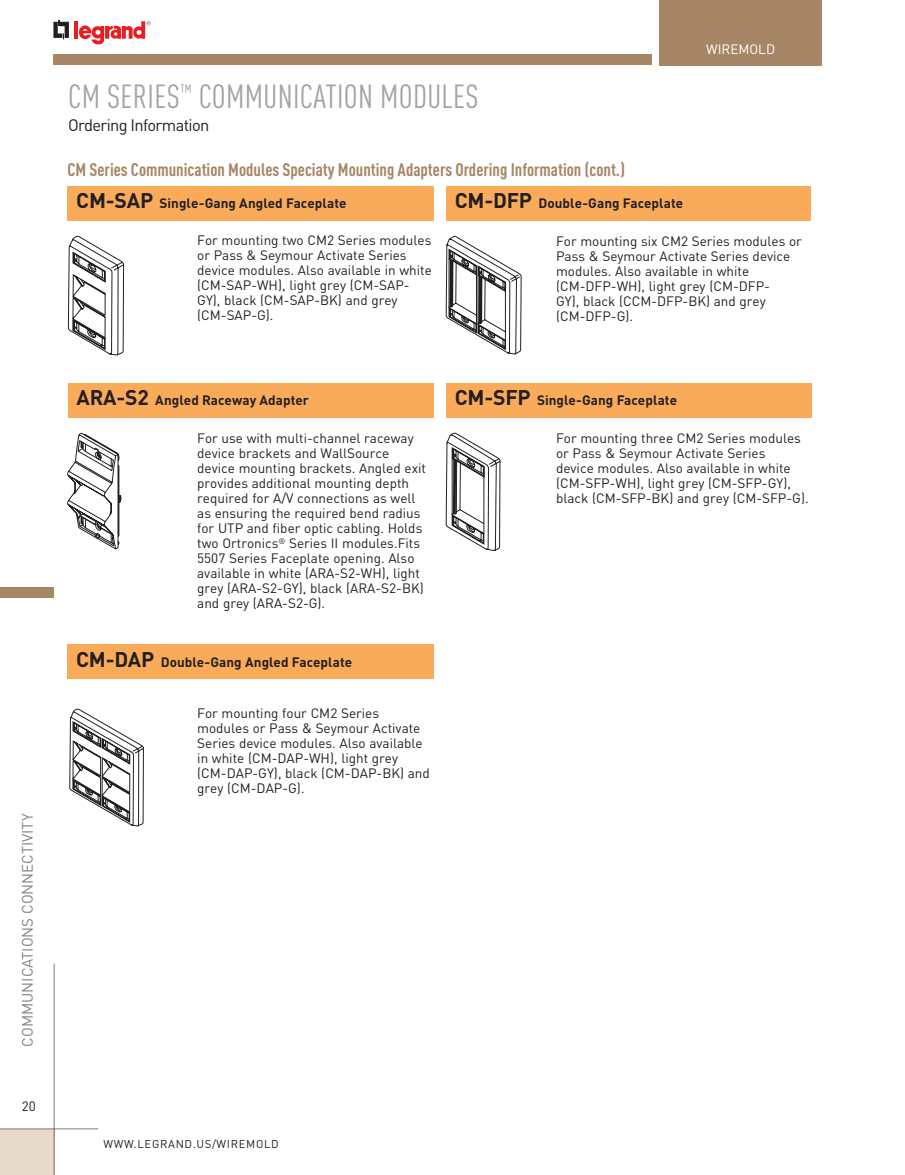
<style>
.page{position:relative;width:905px;height:1175px;background:#fff}
.page>*{position:absolute;margin:0;border:0;box-sizing:border-box;transform-origin:0 0}
.t1{font:condensed 33px "DIN Pro";letter-spacing:.01em;color:#a5a3a1}
.t2{font:700 condensed 18px "DIN Pro";color:#a68664}
.t3{font:16.5px "DIN Pro";letter-spacing:-.04em;color:#231f20}
.t4{font:15px "DIN Pro";color:#808285}
.t5{font:13.5px/15px "DIN Pro";color:#231f20}
.t6{font:700 13.5px "DIN Pro";letter-spacing:.005em;color:#231f20}
.t7{font:13.5px "DIN Pro";color:#fff}
.t8{font:11.25px "DIN Pro";letter-spacing:.06em;color:#231f20}
.s1{font-size:21px}
</style>
<div class="page">
<div style="left:67px;top:383px;width:366px;height:35px;background:#faab5a"></div>
<svg style="left:67px;top:433px;width:54px;height:116px"></svg>
<div style="left:67px;top:186px;width:367px;height:35px;background:#faab5a"></div>
<svg style="left:68px;top:236px;width:56px;height:119px"></svg>
<div style="left:67px;top:644px;width:366px;height:35px;background:#faab5a"></div>
<svg style="left:69px;top:708px;width:75px;height:118px"></svg>
<div style="left:446px;top:186px;width:364px;height:35px;background:#faab5a"></div>
<svg style="left:446px;top:236px;width:75px;height:118px"></svg>
<svg style="left:446px;top:433px;width:54px;height:118px"></svg>
<div style="left:446px;top:383px;width:365px;height:35px;background:#faab5a"></div>
<div style="left:0;top:1129px;width:54px;height:45px;background:#e7d9cb"></div>
<hr style="left:0;top:1128px;width:98px;height:1px;background:#808285">
<div style="left:0;top:587px;width:54px;height:11px;background:#a68664"></div>
<hr style="left:54px;top:963px;width:1px;height:211px;background:#808285">
<svg style="left:53px;top:20px;width:16px;height:19px"></svg>
<hr style="left:74px;top:21px;width:4px;height:18px;background:#ed1c24">
<svg style="left:79px;top:21px;width:71px;height:23px"></svg>
<div style="left:53px;top:54px;width:598px;height:11px;background:#a68664"></div>
<div style="left:659px;top:0;width:162px;height:65px;background:#a68664"></div>
<p class="t4" style="left:17px;top:1046px;width:234px;rotate:-90deg">COMMU NICATIONS CONNECTIVITY</p>
<p class="t5" style="left:22px;top:1097px;width:16px">20</p>
<h1 class="t1" style="left:68px;top:78px;width:412px">CM SERIES<sup>™</sup> COMMUNICATION MODULES</h1>
<p class="t3" style="left:68px;top:114px;width:143px">Ordering Information</p>
<h2 class="t2" style="left:68px;top:158px;width:559px">CM Series Communication Modules Speciaty Mounting Adapters Ordering Information (cont.)</h2>
<p class="t6" style="left:76px;top:194px;width:272px"><span class="s1">CM-SAP</span> Single-Gang Angled Faceplate</p>
<p class="t6" style="left:454px;top:194px;width:230px"><span class="s1">CM-DFP</span> Double-Gang Faceplate</p>
<p class="t7" style="left:706px;top:40px;width:70px">WIREMOLD</p>
<p class="t5" style="left:197px;top:232px;width:236px">For mounting two CM2 Series modules or Pass &amp; Seymour Activate Series device modules. Also available in white (CM-SAP-WH), light grey (CM-SAP-<br>GY), black (CM-SAP-BK) and grey (CM-SAP-G).</p>
<p class="t5" style="left:556px;top:233px;width:247px">For mounting six CM2 Series modules or<br>Pass &amp; Seymour Activate Series device modules. Also available in white (CM-DFP-WH), light grey (CM-DFP-<br>GY), black (CCM-DFP-BK) and grey (CM-DFP-G).</p>
<p class="t6" style="left:76px;top:391px;width:234px"><span class="s1">ARA-S2</span> Angled Raceway Adapter</p>
<p class="t5" style="left:197px;top:430px;width:230px">For use with multi-channel raceway device brackets and WallSource device mounting brackets. Angled exit provides additional mounting depth required for A/V connections as well as ensuring the required bend radius for UTP and fiber optic cabling. Holds two Ortronics<sup>®</sup> Series II modules.Fits 5507 Series Faceplate opening. Also available in white (ARA-S2-WH), light grey (ARA-S2-GY), black (ARA-S2-BK) and grey (ARA-S2-G).</p>
<p class="t6" style="left:76px;top:652px;width:278px"><span class="s1">CM-DAP</span> Double-Gang Angled Faceplate</p>
<p class="t5" style="left:197px;top:704px;width:234px">For mounting four CM2 Series modules or Pass &amp; Seymour Activate<br>Series device modules. Also available in white (CM-DAP-WH), light grey (CM-DAP-GY), black (CM-DAP-BK) and grey (CM-DAP-G).</p>
<p class="t6" style="left:454px;top:391px;width:224px"><span class="s1">CM-SFP</span> Single-Gang Faceplate</p>
<p class="t5" style="left:556px;top:430px;width:254px">For mounting three CM2 Series modules or Pass &amp; Seymour Activate Series<br>device modules. Also available in white (CM-SFP-WH), light grey (CM-SFP-GY), black (CM-SFP-BK) and grey (CM-SFP-G).</p>
<p class="t8" style="left:104px;top:1136px;width:177px">www.LEGRAND.us/WIREMOLD</p>
</div>
